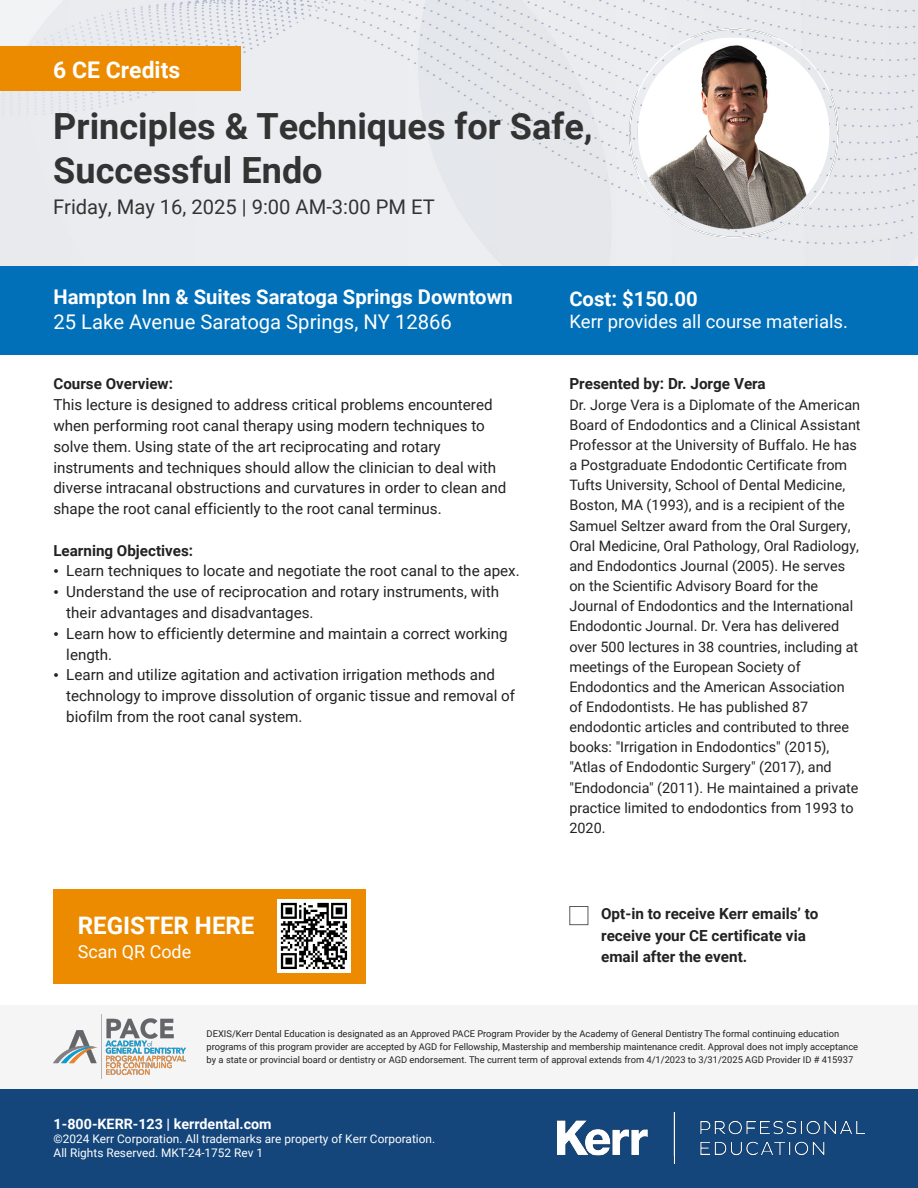
<style>
.page{position:relative;width:918px;height:1188px;background:#fff}
.page>*{position:absolute;margin:0;border:0;box-sizing:border-box;transform-origin:0 0}
.t1{font:700 36px/43.3px "Roboto";color:#333}
.t2{font:700 24.15px "Roboto";color:#fff}
.t3{font:700 22.95px "Roboto";color:#fff}
.t4{font:700 20.25px "Roboto";color:#fff}
.t5{font:20.25px "Roboto";color:#fff}
.t6{font:20.1px "Roboto";color:#333}
.t7{font:18.45px "Roboto";color:#fff}
.t8{font:17.85px "Roboto";color:#fff}
.t9{font:700 15.3px/21.5px "Roboto";color:#222}
.t10{font:15.15px/20.9px "Roboto";color:#222}
.t11{font:700 15.15px "Roboto";color:#222}
.t12{font:14.4px/20.1px "Roboto";color:#222}
.t13{font:700 14.25px "Roboto";color:#fff}
.t14{font:11.85px/14.2px "Roboto";color:#fff}
.t15{font:9.3px/13px "Roboto";color:#222}
.s1{font-family:"Times New Roman"}
</style>
<div class="page">
<div style="left:0;top:0;width:918px;height:266px;background:#ebecf0"></div>
<div style="left:0;top:47px;width:240px;height:44px;background:#ed8b00"></div>
<div style="left:0;top:1089px;width:918px;height:99px;background:#14467c"></div>
<div style="left:0;top:1005px;width:918px;height:84px;background:#f5f5f5"></div>
<img style="left:53px;top:1015px;width:133px;height:64px">
<div style="left:0;top:266px;width:918px;height:89px;background:#0170b9"></div>
<div style="left:53px;top:889px;width:313px;height:95px;background:#ed8b00"></div>
<div style="left:569px;top:906px;width:19px;height:19px;border:1px solid #595959"></div>
<img style="left:558px;top:1112px;width:306px;height:52px">
<img style="left:626px;top:25px;width:216px;height:216px">
<img style="left:277px;top:900px;width:73px;height:73px">
<h3 class="t3" style="left:53px;top:53px;width:128px">6 CE Credits</h3>
<h1 class="t1" style="left:53px;top:103px;width:541px">Principles &amp; Techniques for Safe,<br>Successful Endo</h1>
<h3 class="t6" style="left:53px;top:193px;width:383px">Friday, May 16, 2025 | 9:00 AM-3:00 PM ET</h3>
<h3 class="t4" style="left:53px;top:283px;width:461px">Hampton Inn &amp; Suites Saratoga Springs Downtown</h3>
<h3 class="t5" style="left:53px;top:307px;width:400px">25 Lake Avenue Saratoga Springs, NY 12866</h3>
<p class="t11" style="left:53px;top:373px;width:121px">Course Overview:</p>
<p class="t10" style="left:53px;top:394px;width:455px">This lecture is designed to address critical problems encountered when performing root canal therapy using modern techniques to solve them. Using state of the art reciprocating and rotary instruments and techniques should allow the clinician to deal with diverse intracanal obstructions and curvatures in order to clean and shape the root canal efficiently to the root canal terminus.</p>
<p class="t11" style="left:53px;top:540px;width:141px">Learning Objectives:</p>
<p class="t10" style="left:53px;top:560px;width:468px"><span class="s1">•</span> Learn techniques to locate and negotiate the root canal to the apex.</p>
<p class="t10" style="left:66px;top:581px;width:434px;text-indent:-13px"><span class="s1">•</span> Understand the use of reciprocation and rotary instruments, with their advantages and disadvantages.</p>
<p class="t10" style="left:66px;top:622px;width:443px;text-indent:-13px"><span class="s1">•</span> Learn how to efficiently determine and maintain a correct working length.</p>
<p class="t10" style="left:66px;top:664px;width:450px;text-indent:-13px"><span class="s1">•</span> Learn and utilize agitation and activation irrigation methods and technology to improve dissolution of organic tissue and removal of biofilm from the root canal system.</p>
<h2 class="t2" style="left:78px;top:908px;width:178px">REGISTER HERE</h2>
<p class="t8" style="left:78px;top:940px;width:115px">Scan QR Code</p>
<h3 class="t4" style="left:569px;top:284px;width:130px">Cost: $150.00</h3>
<p class="t7" style="left:569px;top:309px;width:280px">Kerr provides all course materials.</p>
<p class="t9" style="left:569px;top:373px;width:198px">Presented by: Dr. Jorge Vera</p>
<p class="t12" style="left:569px;top:394px;width:293px">Dr. Jorge Vera is a Diplomate of the American Board of Endodontics and a Clinical Assistant Professor at the University of Buffalo. He has a Postgraduate Endodontic Certificate from Tufts University, School of Dental Medicine, Boston, MA (1993), and is a recipient of the Samuel Seltzer award from the Oral Surgery, Oral Medicine, Oral Pathology, Oral Radiology, and Endodontics Journal (2005). He serves on the Scientific Advisory Board for the Journal of Endodontics and the International Endodontic Journal. Dr. Vera has delivered over 500 lectures in 38 countries, including at meetings of the European Society of Endodontics and the American Association of Endodontists. He has published 87 endodontic articles and contributed to three books: "Irrigation in Endodontics" (2015), "Atlas of Endodontic Surgery" (2017), and "Endodoncia" (2011). He maintained a private practice limited to endodontics from 1993 to 2020.</p>
<p class="t9" style="left:601px;top:903px;width:219px">Opt-in to receive Kerr emails’ to receive your CE certificate via email after the event.</p>
<p class="t15" style="left:207px;top:1026px;width:653px">DEXIS/Kerr Dental Education is designated as an Approved PACE Program Provider by the Academy of General Dentistry The formal continuing education programs of this program provider are accepted by AGD for Fellowship, Mastership and membership maintenance credit. Approval does not imply acceptance by a state or provincial board or dentistry or AGD endorsement. The current term of approval extends from 4/1/2023 to 3/31/2025 AGD Provider ID # 415937</p>
<p class="t13" style="left:54px;top:1114px;width:220px">1-800-KERR-123 | kerrdental.com</p>
<p class="t14" style="left:54px;top:1131px;width:383px">©2024 Kerr Corporation. All trademarks are property of Kerr Corporation.<br>All Rights Reserved. MKT-24-1752 Rev 1</p>
</div>
